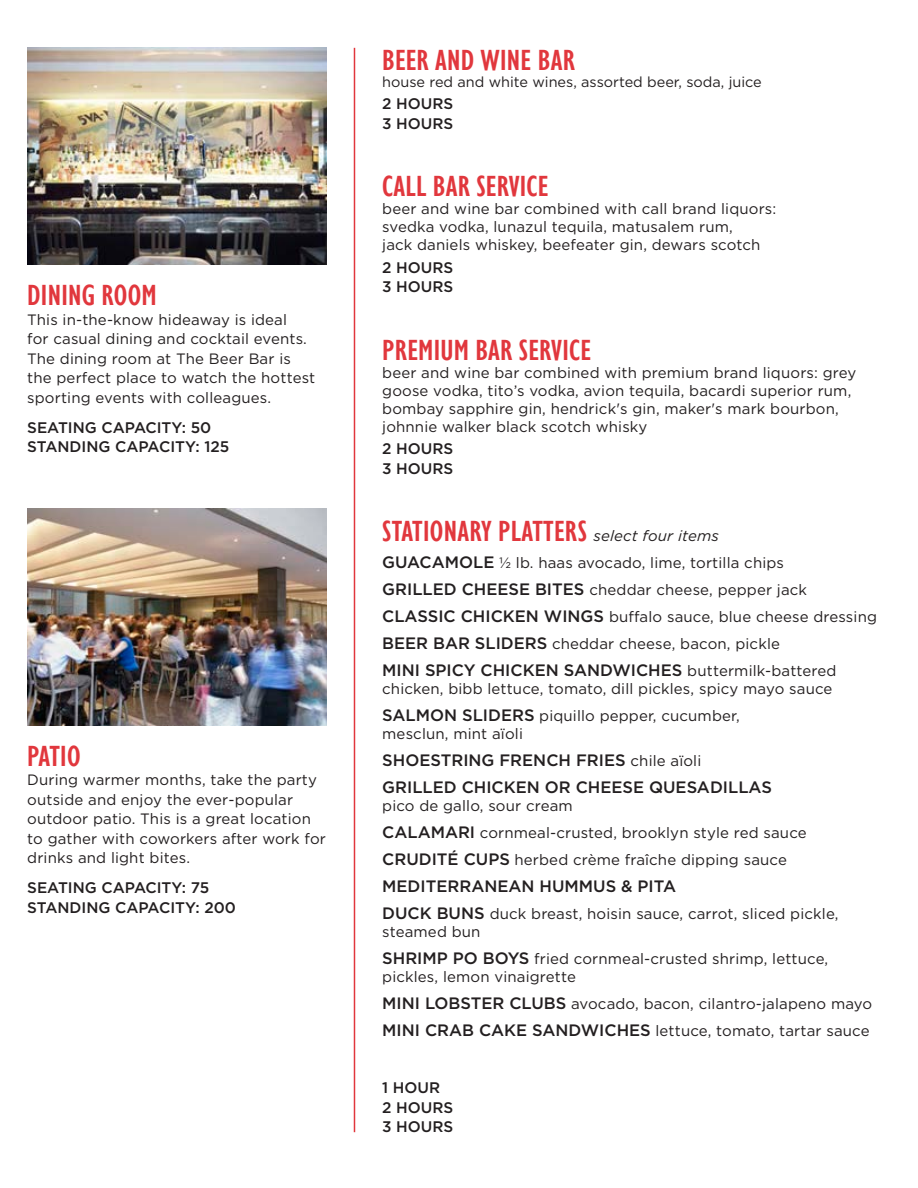
<style>
.page{position:relative;width:918px;height:1188px;background:#fff}
.page>*{position:absolute;margin:0;border:0;box-sizing:border-box;transform-origin:0 0}
.t1{font:600 condensed 30px "Gill Sans Nova";letter-spacing:.01em;color:#e1373d}
.t2{font:500 16.5px "Gotham";color:#231f20}
.t3{font:500 15.3px/19.5px "Gotham";color:#231f20}
.t4{font:15px/19.5px "Gotham";letter-spacing:.01em;color:#231f20}
.t5{font:14.4px "Gotham";color:#231f20}
.s1{font-family:"Gotham";font-weight:400;font-style:italic;font-stretch:normal;font-size:15px;color:#231f20}
.s2{font-weight:500;font-size:16.5px}
.s3{font-weight:400;font-size:15px}
</style>
<div class="page">
<svg style="left:27px;top:47px;width:40px;height:1px"></svg>
<img style="left:27px;top:509px;width:300px;height:217px">
<img style="left:27px;top:48px;width:300px;height:217px">
<hr style="left:354px;top:48px;width:1px;height:1084px;background:#e1373d">
<p class="t1" style="left:27px;top:276px;width:131px">DINING ROOM</p>
<p class="t4" style="left:27px;top:309px;width:289px">This in-the-know hideaway is ideal<br>for casual dining and cocktail events.<br>The dining room at The Beer Bar is the perfect place to watch the hottest sporting events with colleagues.</p>
<p class="t3" style="left:27px;top:417px;width:204px">SEATING CAPACITY: 50<br>STANDING CAPACITY: 125</p>
<p class="t1" style="left:27px;top:736px;width:55px">PATIO</p>
<p class="t4" style="left:27px;top:770px;width:300px">During warmer months, take the party outside and enjoy the ever-popular outdoor patio. This is a great location to gather with coworkers after work for drinks and light bites.</p>
<p class="t3" style="left:27px;top:878px;width:210px">SEATING CAPACITY: 75<br>STANDING CAPACITY: 200</p>
<p class="t1" style="left:382px;top:40px;width:194px">BEER AND WINE BAR</p>
<p class="t5" style="left:382px;top:72px;width:381px">house red and white wines, assorted beer, soda, juice</p>
<p class="t3" style="left:382px;top:94px;width:73px">2 HOURS</p>
<p class="t3" style="left:382px;top:113px;width:73px">3 HOURS</p>
<p class="t1" style="left:382px;top:167px;width:168px">CALL BAR SERVICE</p>
<p class="t4" style="left:382px;top:200px;width:396px;line-height:18px">beer and wine bar combined with call brand liquors: svedka vodka, lunazul tequila, matusalem rum,<br>jack daniels whiskey, beefeater gin, dewars scotch</p>
<p class="t3" style="left:382px;top:257px;width:73px">2 HOURS</p>
<p class="t3" style="left:382px;top:277px;width:73px">3 HOURS</p>
<p class="t1" style="left:382px;top:330px;width:211px">PREMIUM BAR SERVICE</p>
<p class="t4" style="left:382px;top:363px;width:476px;line-height:18px">beer and wine bar combined with premium brand liquors: grey goose vodka, tito’s vodka, avion tequila, bacardi superior rum, bombay sapphire gin, hendrick's gin, maker's mark bourbon, johnnie walker black scotch whisky</p>
<p class="t3" style="left:382px;top:439px;width:73px">2 HOURS</p>
<p class="t3" style="left:382px;top:458px;width:73px">3 HOURS</p>
<p class="t1" style="left:382px;top:512px;width:338px">STATIONARY PLATTERS <span class="s1">select four items</span></p>
<p class="t4" style="left:382px;top:553px;width:403px"><span class="s2">GUACAMOLE</span> ½ lb. haas avocado, lime, tortilla chips</p>
<p class="t4" style="left:382px;top:580px;width:426px"><span class="s2">GRILLED CHEESE BITES</span> cheddar cheese, pepper jack</p>
<p class="t4" style="left:382px;top:607px;width:496px"><span class="s2">CLASSIC CHICKEN WINGS</span> buffalo sauce, blue cheese dressing</p>
<p class="t4" style="left:382px;top:634px;width:399px"><span class="s2">BEER BAR SLIDERS</span> cheddar cheese, bacon, pickle</p>
<p class="t2" style="left:382px;top:660px;width:456px">MINI SPICY CHICKEN SANDWICHES <span class="s3">buttermilk-battered</span></p>
<p class="t4" style="left:382px;top:679px;width:452px">chicken, bibb lettuce, tomato, dill pickles, spicy mayo sauce</p>
<p class="t4" style="left:382px;top:706px;width:359px"><span class="s2">SALMON SLIDERS</span> piquillo pepper, cucumber,</p>
<p class="t4" style="left:382px;top:724px;width:142px">mesclun, mint aïoli</p>
<p class="t2" style="left:382px;top:750px;width:321px">SHOESTRING FRENCH FRIES <span class="s3">chile aïoli</span></p>
<p class="t2" style="left:382px;top:777px;width:391px">GRILLED CHICKEN OR CHEESE QUESADILLAS</p>
<p class="t4" style="left:382px;top:796px;width:192px">pico de gallo, sour cream</p>
<p class="t4" style="left:382px;top:823px;width:426px"><span class="s2">CALAMARI</span> cornmeal-crusted, brooklyn style red sauce</p>
<p class="t4" style="left:382px;top:850px;width:406px"><span class="s2">CRUDITÉ CUPS</span> herbed crème fraîche dipping sauce</p>
<p class="t2" style="left:382px;top:876px;width:295px">MEDITERRANEAN HUMMUS &amp; PITA</p>
<p class="t4" style="left:382px;top:905px;width:458px;line-height:18px"><span class="s2">DUCK BUNS</span> duck breast, hoisin sauce, carrot, sliced pickle, steamed bun</p>
<p class="t4" style="left:382px;top:950px;width:448px;line-height:18px"><span class="s2">SHRIMP PO BOYS</span> fried cornmeal-crusted shrimp, lettuce, pickles, lemon vinaigrette</p>
<p class="t4" style="left:382px;top:994px;width:491px"><span class="s2">MINI LOBSTER CLUBS</span> avocado, bacon, cilantro-jalapeno mayo</p>
<p class="t4" style="left:382px;top:1021px;width:489px"><span class="s2">MINI CRAB CAKE SANDWICHES</span> lettuce, tomato, tartar sauce</p>
<p class="t3" style="left:382px;top:1078px;width:59px">1 HOUR</p>
<p class="t3" style="left:382px;top:1097px;width:73px">2 HOURS</p>
<p class="t3" style="left:382px;top:1117px;width:73px">3 HOURS</p>
</div>
